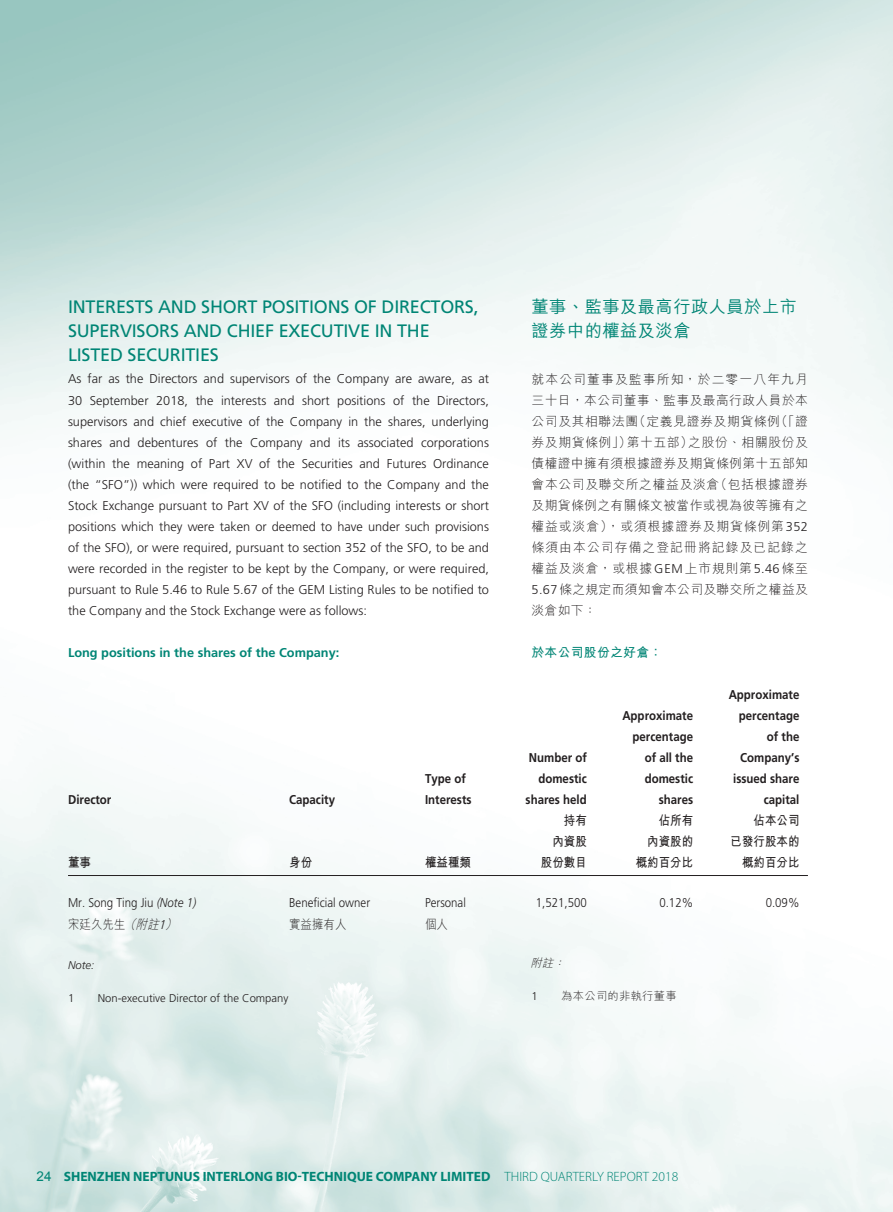
<style>
.page{position:relative;width:893px;height:1212px;background:#fff}
.page>*{position:absolute;margin:0;border:0;box-sizing:border-box;transform-origin:0 0}
.t1{font:18px/24px "Frutiger";letter-spacing:-.01em;color:#008575}
.t2{font:17.25px/24px "M Hei HK Medium B5 pc H";letter-spacing:.03em;color:#008575}
.t3{font:700 13.5px "Myriad Pro";color:#008575}
.t4{font:300 12.75px/21px "Frutiger";color:#231f20;text-align:justify}
.t5{font:12.75px/21px "M Hei HK Light B5 pc H";letter-spacing:.03em;color:#231f20;text-align:justify}
.t6{font:700 12.75px "Frutiger";color:#231f20;scale:.9 1}
.t7{font:300 12.75px "Frutiger";color:#231f20;scale:.9 1}
.t8{font:12.75px "M Hei HK Bold B5 pc H";color:#231f20;scale:.9 1}
.t9{font:700 12.75px "Frutiger";color:#008575}
.t10{font:12.75px "M Hei HK Light B5 pc H";letter-spacing:.03em;color:#231f20;scale:.9 1}
.t11{font:12.75px "M Hei HK Bold B5 pc H";letter-spacing:.03em;color:#008575}
.t12{font:300 11.25px "Frutiger";color:#231f20}
.t13{font:11.25px "M Hei HK Light B5 pc H";letter-spacing:.03em;color:#231f20}
.t14{font:italic 300 11.25px "Frutiger";color:#231f20}
.t15{font:italic 11.25px "M Hei HK Light B5 pc H";color:#231f20}
.s1{font-family:"Frutiger";font-weight:300}
.s2{font-style:italic}
.s3{font-family:"Frutiger";font-weight:300;font-style:italic}
.s4{font-family:"Arial";font-weight:400}
.s5{font-weight:300}
</style>
<div class="page">
<hr style="left:68px;top:875px;width:740px;height:1px;background:#231f20">
<h1 class="t1" style="left:68px;top:296px;width:412px">INTERESTS AND SHORT POSITIONS OF DIRECTORS,<br>SUPERVISORS AND CHIEF EXECUTIVE IN THE<br>LISTED SECURITIES</h1>
<p class="t4" style="left:68px;top:370px;width:422px">As far as the Directors and supervisors of the Company are aware, as at 30 September 2018, the interests and short positions of the Directors, supervisors and chief executive of the Company in the shares, underlying shares and debentures of the Company and its associated corporations (within the meaning of Part XV of the Securities and Futures Ordinance (the “SFO”)) which were required to be notified to the Company and the Stock Exchange pursuant to Part XV of the SFO (including interests or short positions which they were taken or deemed to have under such provisions of the SFO), or were required, pursuant to section 352 of the SFO, to be and were recorded in the register to be kept by the Company, or were required, pursuant to Rule 5.46 to Rule 5.67 of the GEM Listing Rules to be notified to the Company and the Stock Exchange were as follows:</p>
<p class="t9" style="left:68px;top:647px;width:273px">Long positions in the shares of the Company:</p>
<h2 class="t2" style="left:531px;top:297px;width:267px">董事、監事及最高行政人員於上市證券中的權益及淡倉</h2>
<p class="t5" style="left:531px;top:370px;width:278px">就本公司董事及監事所知，於二零一八年九月三十日，本公司董事、監事及最高行政人員於本公司及其相聯法團（定義見證券及期貨條例（「證券及期貨條例」）第十五部）之股份、相關股份及債權證中擁有須根據證券及期貨條例第十五部知會本公司及聯交所之權益及淡倉（包括根據證券及期貨條例之有關條文被當作或視為彼等擁有之權益或淡倉），或須根據證券及期貨條例第<span class="s1">352</span>條須由本公司存備之登記冊將記錄及已記錄之權益及淡倉，或根據<span class="s1">GEM</span>上市規則第<span class="s1">5.46</span>條至<span class="s1">5.67</span>條之規定而須知會本公司及聯交所之權益及淡倉如下：</p>
<p class="t11" style="left:532px;top:647px;width:132px">於本公司股份之好倉：</p>
<p class="t6" style="left:729px;top:689px;width:80px">Approximate</p>
<p class="t6" style="left:622px;top:710px;width:80px">Approximate</p>
<p class="t6" style="left:739px;top:710px;width:69px">percentage</p>
<p class="t6" style="left:633px;top:731px;width:69px">percentage</p>
<p class="t6" style="left:767px;top:731px;width:38px">of the</p>
<p class="t6" style="left:529px;top:752px;width:66px">Number of</p>
<p class="t6" style="left:645px;top:752px;width:55px">of all the</p>
<p class="t6" style="left:740px;top:752px;width:67px">Company’s</p>
<p class="t6" style="left:425px;top:773px;width:47px">Type of</p>
<p class="t6" style="left:538px;top:773px;width:55px">domestic</p>
<p class="t6" style="left:645px;top:773px;width:55px">domestic</p>
<p class="t6" style="left:733px;top:773px;width:75px">issued share</p>
<p class="t6" style="left:68px;top:794px;width:50px">Director</p>
<p class="t6" style="left:289px;top:794px;width:53px">Capacity</p>
<p class="t6" style="left:425px;top:794px;width:53px">Interests</p>
<p class="t6" style="left:526px;top:794px;width:70px">shares held</p>
<p class="t6" style="left:659px;top:794px;width:40px">shares</p>
<p class="t6" style="left:764px;top:794px;width:41px">capital</p>
<p class="t8" style="left:564px;top:815px;width:27px">持有</p>
<p class="t8" style="left:659px;top:815px;width:40px">佔所有</p>
<p class="t8" style="left:754px;top:815px;width:52px">佔本公司</p>
<p class="t8" style="left:552px;top:836px;width:40px">內資股</p>
<p class="t8" style="left:647px;top:836px;width:53px">內資股的</p>
<p class="t8" style="left:731px;top:836px;width:78px">已發行股本的</p>
<p class="t8" style="left:68px;top:857px;width:27px">董事</p>
<p class="t8" style="left:289px;top:857px;width:27px">身份</p>
<p class="t8" style="left:425px;top:857px;width:53px">權益種類</p>
<p class="t8" style="left:541px;top:857px;width:53px">股份數目</p>
<p class="t8" style="left:636px;top:857px;width:65px">概約百分比</p>
<p class="t8" style="left:742px;top:857px;width:65px">概約百分比</p>
<p class="t7" style="left:68px;top:897px;width:144px">Mr. Song Ting Jiu <span class="s2">(Note 1)</span></p>
<p class="t7" style="left:289px;top:897px;width:91px">Beneficial owner</p>
<p class="t7" style="left:425px;top:897px;width:47px">Personal</p>
<p class="t7" style="left:536px;top:897px;width:58px">1,521,500</p>
<p class="t7" style="left:659px;top:897px;width:39px">0.12%</p>
<p class="t7" style="left:766px;top:897px;width:39px">0.09%</p>
<p class="t10" style="left:68px;top:919px;width:126px">宋廷久先生<span class="s2">（附註</span><span class="s3">1</span><span class="s2">）</span></p>
<p class="t10" style="left:289px;top:919px;width:65px">實益擁有人</p>
<p class="t10" style="left:425px;top:919px;width:27px">個人</p>
<p class="t14" style="left:68px;top:960px;width:28px">Note:</p>
<p class="t12" style="left:68px;top:993px;width:8px">1</p>
<p class="t12" style="left:98px;top:993px;width:192px">Non-executive Director of the Company</p>
<p class="t15" style="left:530px;top:959px;width:39px">附註：</p>
<p class="t12" style="left:531px;top:992px;width:8px">1</p>
<p class="t13" style="left:561px;top:992px;width:117px">為本公司的非執行董事</p>
<p class="t3" style="left:37px;top:1171px;width:643px"><span class="s4">24</span> SHENZHEN NEPTUNUS INTERLONG BIO-TECHNIQUE COMPANY LIMITED <span class="s5">THIRD QUARTERLY REPORT 2018</span></p>
</div>
